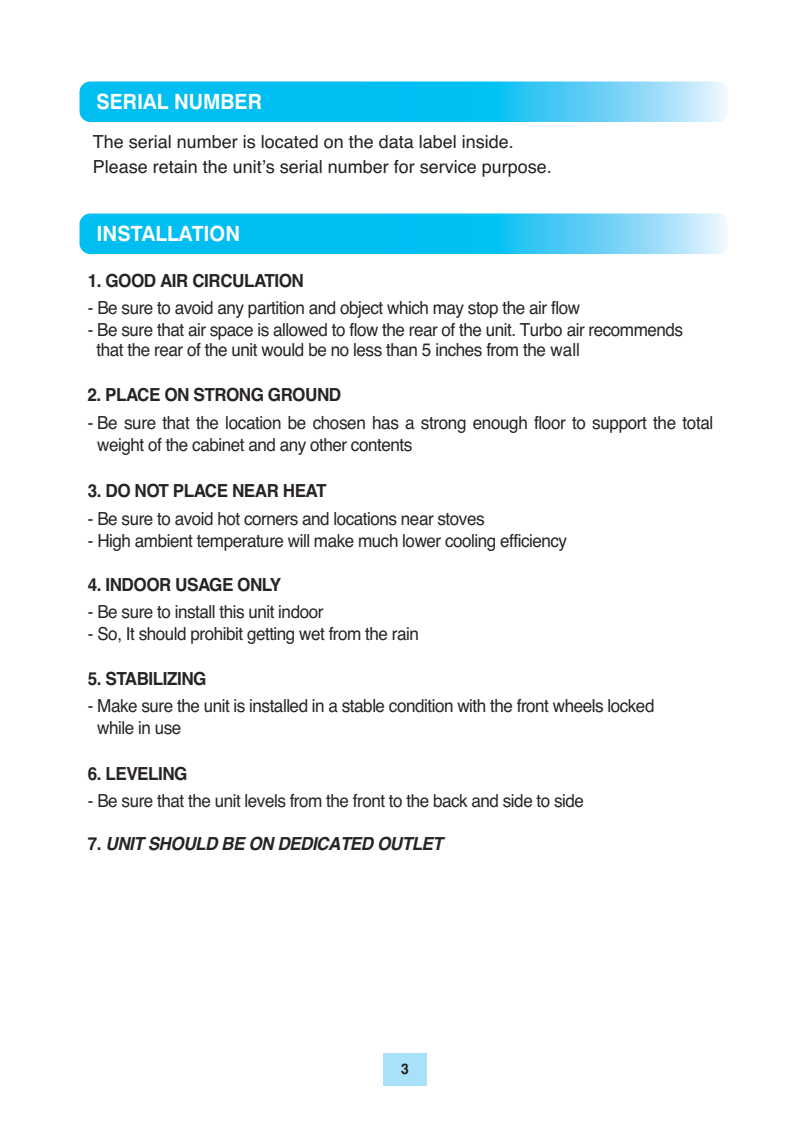
<style>
.page{position:relative;width:810px;height:1134px;background:#fff}
.page>*{position:absolute;margin:0;border:0;box-sizing:border-box;transform-origin:0 0}
.t1{font:700 21px "Swiss 721 BT";color:#fff;scale:.95 1}
.t2{font:18px/22.2px "Helvetica";letter-spacing:-.03em;color:#282425;scale:.95 1}
.t3{font:700 18px "Helvetica";letter-spacing:-.03em;color:#282425;scale:.95 1}
.t4{font:18px/24.6px "Helvetica";color:#231f20}
.t5{font:italic 700 18px "Helvetica";letter-spacing:-.03em;color:#282425;scale:.95 1}
.t6{font:700 15px "Swiss 721 BT";color:#231f20;scale:.9 1}
.s1{font-style:normal}
</style>
<div class="page">
<div style="left:383px;top:1053px;width:44px;height:33px;background:#aae1fa"></div>
<svg style="left:80px;top:214px;width:648px;height:40px;background:#2ac6f4"></svg>
<svg style="left:80px;top:81px;width:648px;height:41px;background:#2dc6f4"></svg>
<p class="t1" style="left:96px;top:94px;width:176px">SERIAL NUMBER</p>
<p class="t4" style="left:93px;top:131px;width:461px">The serial number is located on the data label inside.<br>Please retain the unitʼs serial number for service purpose.</p>
<p class="t1" style="left:96px;top:226px;width:153px">INSTALLATION</p>
<p class="t3" style="left:88px;top:274px;width:229px">1. GOOD AIR CIRCULATION</p>
<p class="t2" style="left:88px;top:298px;width:520px">- Be sure to avoid any partition and object which may stop the air flow</p>
<p class="t2" style="left:96px;top:321px;width:619px;line-height:20.5px;text-indent:-9px">- Be sure that air space is allowed to flow the rear of the unit. Turbo air recommends that the rear of the unit would be no less than 5 inches from the wall</p>
<p class="t3" style="left:87px;top:389px;width:269px">2. PLACE ON STRONG GROUND</p>
<p class="t2" style="left:97px;top:413px;width:650px;text-indent:-9px">- Be sure that the location be chosen has a strong enough floor to support the total weight of the cabinet and any other contents</p>
<p class="t3" style="left:88px;top:485px;width:253px">3. DO NOT PLACE NEAR HEAT</p>
<p class="t2" style="left:88px;top:509px;width:419px">- Be sure to avoid hot corners and locations near stoves</p>
<p class="t2" style="left:88px;top:531px;width:506px">- High ambient temperature will make much lower cooling efficiency</p>
<p class="t3" style="left:88px;top:578px;width:205px">4. INDOOR USAGE ONLY</p>
<p class="t2" style="left:88px;top:602px;width:249px">- Be sure to install this unit indoor</p>
<p class="t2" style="left:88px;top:624px;width:350px">- So, It should prohibit getting wet from the rain</p>
<p class="t3" style="left:88px;top:672px;width:126px">5. STABILIZING</p>
<p class="t2" style="left:97px;top:696px;width:588px;text-indent:-9px">- Make sure the unit is installed in a stable condition with the front wheels locked while in use</p>
<p class="t3" style="left:88px;top:767px;width:106px">6. LEVELING</p>
<p class="t2" style="left:88px;top:791px;width:524px">- Be sure that the unit levels from the front to the back and side to side</p>
<p class="t5" style="left:88px;top:838px;width:375px"><span class="s1">7.</span> UNIT SHOULD BE ON DEDICATED OUTLET</p>
<p class="t6" style="left:401px;top:1063px;width:10px">3</p>
</div>
